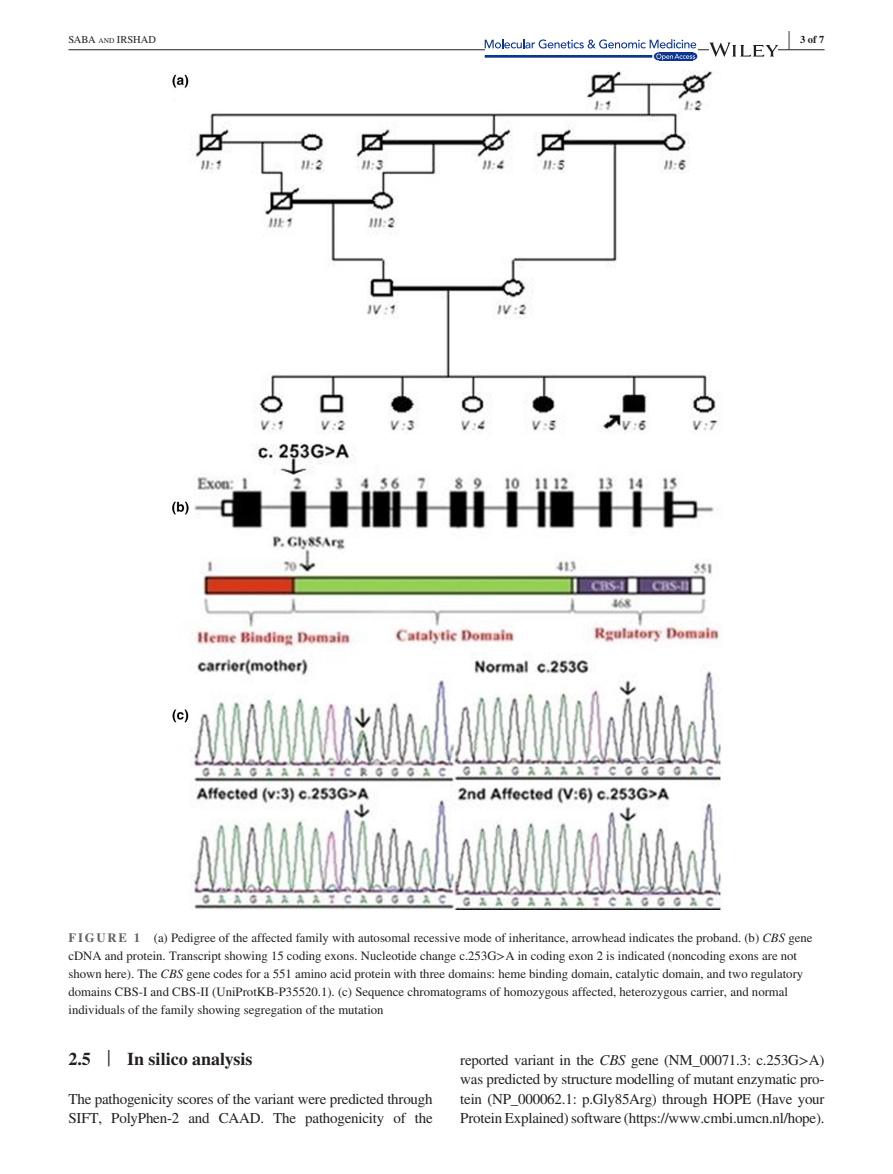
<style>
.page{position:relative;width:893px;height:1174px;background:#fff}
.page>*{position:absolute;margin:0;border:0;box-sizing:border-box;transform-origin:0 0}
.t1{font:700 25.95px "STIX";color:#231f20;scale:.36 1}
.t2{font:700 18px "STIX";color:#231f20}
.t3{font:15px/19.5px "STIX";letter-spacing:-.015em;color:#231f20}
.t4{font:12.75px/18px "STIX";color:#231f20}
.t5{font:10.5px "STIX";color:#231f20}
.t6{font:700 10.5px "STIX";color:#231f20}
.s1{font-size:7.35px}
.s2{font-weight:700;color:#636366}
.s3{font-style:italic}
.s4{font-weight:400;font-size:23.7px}
</style>
<div class="page">
<hr style="left:68px;top:49px;width:756px;height:1px;background:#231f20">
<svg style="left:485px;top:39px;width:211px;height:21px"></svg>
<svg style="left:709px;top:43px;width:69px;height:14px"></svg>
<img style="left:172px;top:70px;width:549px;height:840px">
<h1 class="t1" style="left:788px;top:24px;width:7px">|</h1>
<p class="t5" style="left:68px;top:32px;width:89px">SABA <span class="s1">and</span> IRSHAD</p>
<p class="t6" style="left:800px;top:33px;width:26px">3 of 7</p>
<p class="t4" style="left:68px;top:929px;width:745px"><span class="s2">FIGURE 1</span> (a) Pedigree of the affected family with autosomal recessive mode of inheritance, arrowhead indicates the proband. (b) <span class="s3">CBS</span> gene cDNA and protein. Transcript showing 15 coding exons. Nucleotide change c.253G&gt;A in coding exon 2 is indicated (noncoding exons are not shown here). The <span class="s3">CBS</span> gene codes for a 551 amino acid protein with three domains: heme binding domain, catalytic domain, and two regulatory domains CBS-I and CBS-II (UniProtKB-P35520.1). (c) Sequence chromatograms of homozygous affected, heterozygous carrier, and normal individuals of the family showing segregation of the mutation</p>
<h2 class="t2" style="left:68px;top:1048px;width:186px">2.5 <span class="s4">|</span> In silico analysis</h2>
<p class="t3" style="left:68px;top:1090px;width:366px">The pathogenicity scores of the variant were predicted through<br>SIFT, PolyPhen-2 and CAAD. The pathogenicity of the</p>
<p class="t3" style="left:460px;top:1051px;width:366px;text-align:justify">reported variant in the <span class="s3">CBS</span> gene (NM_00071.3: c.253G&gt;A) was predicted by structure modelling of mutant enzymatic pro&shy;tein (NP_000062.1: p.Gly85Arg) through HOPE (Have your Protein Explained) software (https://www.cmbi.umcn.nl/hope).</p>
</div>
